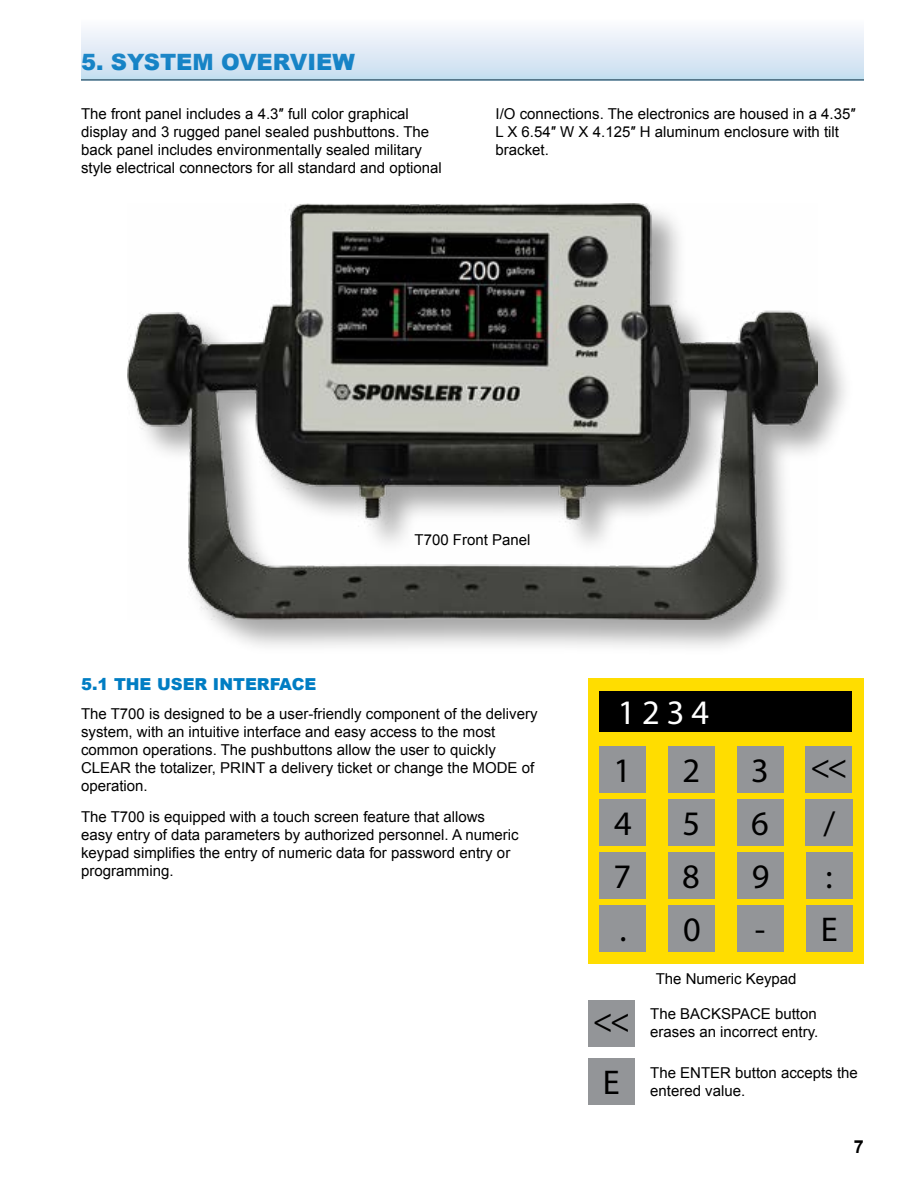
<style>
.page{position:relative;width:918px;height:1188px;background:#fff}
.page>*{position:absolute;margin:0;border:0;box-sizing:border-box;transform-origin:0 0}
.t1{font:34.5px/61.3px "Myriad Pro";color:#000}
.t2{font:34.5px "Myriad Pro";color:#fff}
.t3{font:900 22.5px "Arial";color:#007dc3}
.t4{font:700 18px "Arial";color:#000}
.t5{font:900 16.5px "Arial";color:#007dc3}
.t6{font:15px/18px "Arial";color:#000}
</style>
<div class="page">
<div style="left:125px;top:202px;width:729px;height:455px;background:#000;opacity:.35"></div>
<img style="left:127px;top:204px;width:691px;height:415px">
<div style="left:588px;top:678px;width:276px;height:286px;background:#fd0"></div>
<div style="left:599px;top:799px;width:47px;height:47px;background:#939598"></div>
<div style="left:669px;top:852px;width:46px;height:46px;background:#939598"></div>
<div style="left:806px;top:852px;width:47px;height:46px;background:#939598"></div>
<div style="left:737px;top:905px;width:47px;height:47px;background:#939598"></div>
<div style="left:599px;top:692px;width:253px;height:40px;background:#000"></div>
<div style="left:599px;top:746px;width:47px;height:46px;background:#939598"></div>
<div style="left:806px;top:905px;width:47px;height:47px;background:#939598"></div>
<div style="left:669px;top:905px;width:46px;height:47px;background:#939598"></div>
<div style="left:600px;top:905px;width:46px;height:47px;background:#939598"></div>
<div style="left:737px;top:852px;width:47px;height:46px;background:#939598"></div>
<div style="left:668px;top:852px;width:46px;height:46px;background:#939598"></div>
<div style="left:599px;top:852px;width:47px;height:46px;background:#939598"></div>
<div style="left:806px;top:799px;width:47px;height:47px;background:#939598"></div>
<div style="left:737px;top:799px;width:46px;height:47px;background:#939598"></div>
<div style="left:668px;top:799px;width:46px;height:47px;background:#939598"></div>
<div style="left:806px;top:746px;width:46px;height:46px;background:#939598"></div>
<div style="left:737px;top:746px;width:46px;height:46px;background:#939598"></div>
<div style="left:668px;top:746px;width:46px;height:46px;background:#939598"></div>
<div style="left:588px;top:1000px;width:47px;height:46px;background:#939598"></div>
<div style="left:588px;top:1058px;width:47px;height:46px;background:#939598"></div>
<div style="left:81px;top:18px;width:783px;height:63px;background:linear-gradient(to bottom,#fffcfe,#c5ddef)"></div>
<h2 class="t3" style="left:81px;top:46px;width:275px">5. SYSTEM OVERVIEW</h2>
<p class="t6" style="left:81px;top:105px;width:362px">The front panel includes a 4.3″ full color graphical display and 3 rugged panel sealed pushbuttons. The back panel includes environmentally sealed military style electrical connectors for all standard and optional</p>
<p class="t6" style="left:496px;top:105px;width:362px">I/O connections. The electronics are housed in a 4.35″<br>L X 6.54″ W X 4.125″ H aluminum enclosure with tilt bracket.</p>
<p class="t6" style="left:415px;top:531px;width:117px">T700 Front Panel</p>
<p class="t5" style="left:81px;top:672px;width:237px">5.1 THE USER INTERFACE</p>
<p class="t6" style="left:81px;top:704px;width:458px">The T700 is designed to be a user-friendly component of the delivery system, with an intuitive interface and easy access to the most common operations. The pushbuttons allow the user to quickly CLEAR the totalizer, PRINT a delivery ticket or change the MODE of operation.</p>
<p class="t6" style="left:81px;top:808px;width:439px">The T700 is equipped with a touch screen feature that allows easy entry of data parameters by authorized personnel. A numeric keypad simplifies the entry of numeric data for password entry or programming.</p>
<h1 class="t2" style="left:618px;top:692px;width:93px">1234</h1>
<h1 class="t1" style="left:614px;top:739px;width:19px">1</h1>
<h1 class="t1" style="left:682px;top:739px;width:19px">2</h1>
<h1 class="t1" style="left:751px;top:736px;width:98px">3 &lt;&lt;</h1>
<h1 class="t1" style="left:614px;top:792px;width:19px">4</h1>
<h1 class="t1" style="left:682px;top:792px;width:19px">5</h1>
<h1 class="t1" style="left:751px;top:792px;width:19px">6</h1>
<h1 class="t1" style="left:824px;top:792px;width:13px">/</h1>
<h1 class="t1" style="left:614px;top:845px;width:19px">7</h1>
<h1 class="t1" style="left:682px;top:845px;width:19px">8</h1>
<h1 class="t1" style="left:752px;top:845px;width:19px">9</h1>
<h1 class="t1" style="left:825px;top:845px;width:9px">:</h1>
<h1 class="t1" style="left:619px;top:898px;width:9px">.</h1>
<h1 class="t1" style="left:593px;top:989px;width:39px">&lt;&lt;<br>E</h1>
<h1 class="t1" style="left:683px;top:898px;width:19px">0</h1>
<h1 class="t1" style="left:755px;top:898px;width:85px">- E</h1>
<p class="t6" style="left:656px;top:970px;width:142px">The Numeric Keypad</p>
<p class="t6" style="left:650px;top:1005px;width:170px">The BACKSPACE button erases an incorrect entry.</p>
<p class="t6" style="left:650px;top:1064px;width:209px">The ENTER button accepts the entered value.</p>
<p class="t4" style="left:854px;top:1135px;width:12px">7</p>
</div>
